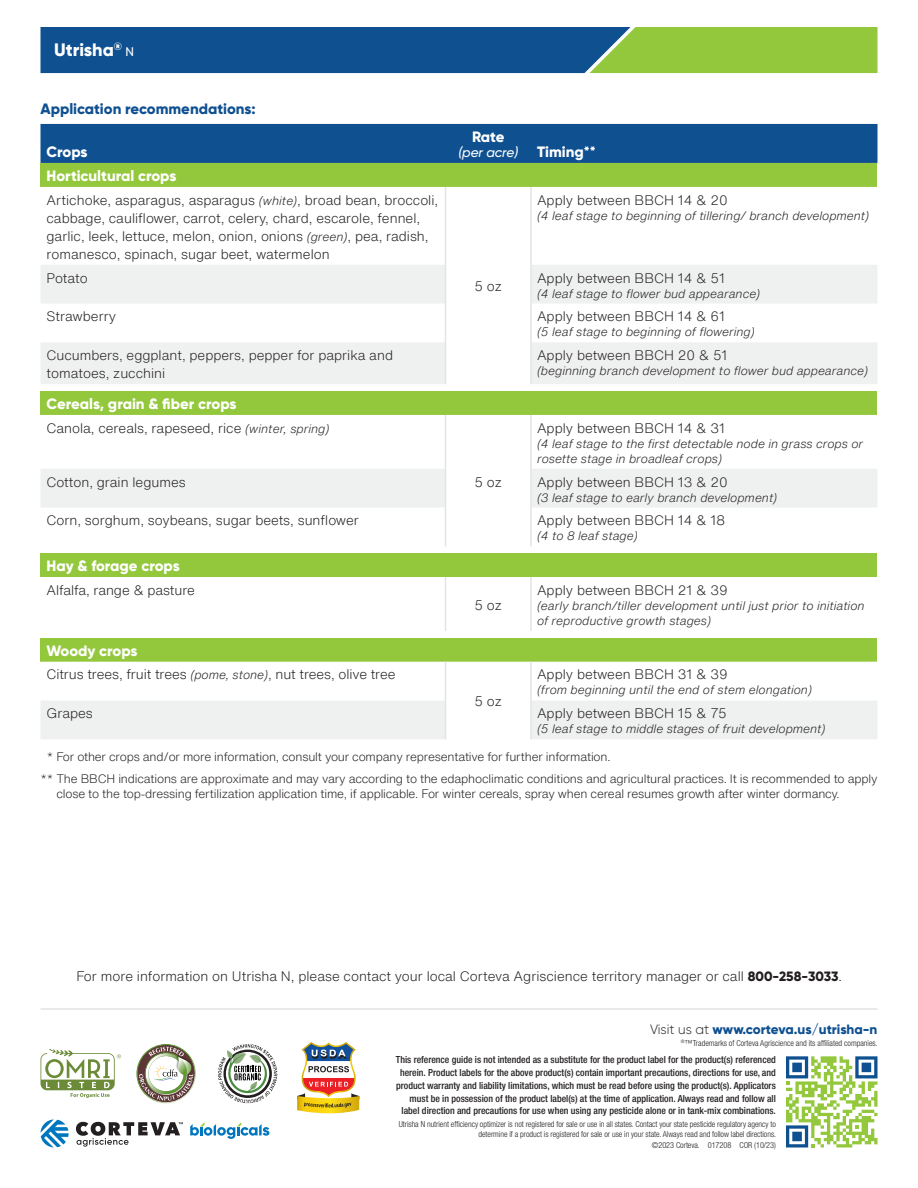
<style>
.page{position:relative;width:918px;height:1188px;background:#fff}
.page>*{position:absolute;margin:0;border:0;box-sizing:border-box;transform-origin:0 0}
.t1{font:800 18px "Gilroy";color:#fff}
.T_Header_-_1__10pt_GEW{font:800 15px "Gilroy";color:#fff}
.Subhead_-_1__10pt_GE-1{font:800 15px "Gilroy";color:#0f5091}
.Copy_-_1__9pt_HL{font:300 13.5px/18px "Helvetica Now Text";color:#231f20}
.t2{font:800 13.5px "Gilroy";color:#0f5091}
.T_Header_-_1__10pt_GEW-2{font:italic 500 13.5px "Gilroy";color:#fff}
.t3{font:500 12.6px "Gilroy";color:#fff}
.Copy_-_1__9pt_HL-2{font:italic 300 12px/15px "Helvetica Now Text";color:#231f20}
.Copy_-_1__9pt_HL-3{font:300 12px/15px "Helvetica Now Text";letter-spacing:-.015em;color:#231f20}
.Legal_-_2__6_5pt_HMCK{font:500 condensed 9.75px/12.8px "Helvetica Neue LT Std";color:#231f20;text-align:right}
.Legal_-_1__5_5pt_HLCK{font:300 condensed 8.25px/10.5px "Helvetica Neue LT Std";letter-spacing:-.005em;color:#231f20;text-align:right}
.s1{font-style:italic;font-size:12px}
.s2{font-family:"Gilroy";font-weight:800}
.s3{font-weight:300;color:#231f20}
</style>
<div class="page">
<svg style="left:41px;top:27px;width:837px;height:46px;background:#397677"></svg>
<hr style="left:40px;top:1008px;width:838px;height:2px;background:#e2e4e2">
<div style="left:40px;top:124px;width:838px;height:39px;background:#0f5091"></div>
<div style="left:40px;top:163px;width:838px;height:24px;background:#94c83c"></div>
<svg style="left:41px;top:265px;width:836px;height:119px;fill:#eff1f0"></svg>
<hr style="left:445px;top:187px;width:1px;height:78px;background:#e2e4e2">
<hr style="left:530px;top:187px;width:2px;height:78px;background:#e2e4e2">
<hr style="left:445px;top:265px;width:1px;height:39px;background:#e2e4e2">
<hr style="left:530px;top:265px;width:2px;height:39px;background:#e2e4e2">
<hr style="left:445px;top:304px;width:1px;height:38px;background:#e2e4e2">
<hr style="left:530px;top:304px;width:2px;height:38px;background:#e2e4e2">
<hr style="left:445px;top:342px;width:1px;height:42px;background:#e2e4e2">
<hr style="left:530px;top:342px;width:2px;height:42px;background:#e2e4e2">
<div style="left:40px;top:391px;width:838px;height:24px;background:#94c83c"></div>
<svg style="left:41px;top:469px;width:836px;height:39px"></svg>
<hr style="left:445px;top:415px;width:1px;height:54px;background:#e2e4e2">
<hr style="left:530px;top:415px;width:2px;height:54px;background:#e2e4e2">
<hr style="left:445px;top:469px;width:1px;height:39px;background:#e2e4e2">
<hr style="left:530px;top:469px;width:2px;height:39px;background:#e2e4e2">
<hr style="left:445px;top:508px;width:1px;height:38px;background:#e2e4e2">
<hr style="left:530px;top:508px;width:2px;height:38px;background:#e2e4e2">
<div style="left:40px;top:553px;width:838px;height:24px;background:#94c83c"></div>
<hr style="left:445px;top:577px;width:1px;height:54px;background:#e2e4e2">
<hr style="left:530px;top:577px;width:2px;height:54px;background:#e2e4e2">
<div style="left:40px;top:638px;width:838px;height:24px;background:#94c83c"></div>
<svg style="left:41px;top:700px;width:836px;height:39px"></svg>
<hr style="left:445px;top:662px;width:1px;height:38px;background:#e2e4e2">
<hr style="left:530px;top:662px;width:2px;height:38px;background:#e2e4e2">
<hr style="left:445px;top:700px;width:1px;height:39px;background:#e2e4e2">
<hr style="left:530px;top:700px;width:2px;height:39px;background:#e2e4e2">
<svg style="left:786px;top:1056px;width:92px;height:92px"></svg>
<svg style="left:41px;top:1049px;width:80px;height:49px"></svg>
<svg style="left:136px;top:1044px;width:60px;height:59px"></svg>
<svg style="left:218px;top:1044px;width:59px;height:59px"></svg>
<svg style="left:40px;top:1119px;width:29px;height:28px"></svg>
<svg style="left:76px;top:1122px;width:107px;height:25px"></svg>
<svg style="left:190px;top:1122px;width:79px;height:17px"></svg>
<svg style="left:297px;top:1042px;width:62px;height:72px"></svg>
<h1 class="t1" style="left:54px;top:39px;width:70px">Utrisha<sup>®</sup></h1>
<p class="t3" style="left:125px;top:44px;width:10px">N</p>
<p class="Subhead_-_1__10pt_GE-1" style="left:40px;top:99px;width:217px">Application recommendations:</p>
<p class="T_Header_-_1__10pt_GEW" style="left:46px;top:142px;width:43px">Crops</p>
<p class="T_Header_-_1__10pt_GEW" style="left:46px;top:166px;width:131px">Horticultural crops</p>
<p class="Copy_-_1__9pt_HL" style="left:46px;top:190px;width:393px">Artichoke, asparagus, asparagus <span class="s1">(white)</span>, broad bean, broccoli, cabbage, cauliflower, carrot, celery, chard, escarole, fennel, garlic, leek, lettuce, melon, onion, onions <span class="s1">(green)</span>, pea, radish, romanesco, spinach, sugar beet, watermelon</p>
<p class="T_Header_-_1__10pt_GEW" style="left:472px;top:127px;width:34px">Rate</p>
<p class="T_Header_-_1__10pt_GEW-2" style="left:458px;top:144px;width:61px">(per acre)</p>
<p class="T_Header_-_1__10pt_GEW" style="left:537px;top:142px;width:60px">Timing**</p>
<p class="Copy_-_1__9pt_HL" style="left:537px;top:190px;width:192px">Apply between BBCH 14 &amp; 20</p>
<p class="Copy_-_1__9pt_HL-2" style="left:537px;top:208px;width:334px">(4 leaf stage to beginning of tillering/ branch development)</p>
<p class="Copy_-_1__9pt_HL" style="left:46px;top:268px;width:43px">Potato</p>
<p class="Copy_-_1__9pt_HL" style="left:537px;top:268px;width:190px">Apply between BBCH 14 &amp; 51</p>
<p class="Copy_-_1__9pt_HL-2" style="left:537px;top:285px;width:225px">(4 leaf stage to flower bud appearance)</p>
<p class="Copy_-_1__9pt_HL" style="left:46px;top:307px;width:71px">Strawberry</p>
<p class="Copy_-_1__9pt_HL" style="left:537px;top:307px;width:190px">Apply between BBCH 14 &amp; 61</p>
<p class="Copy_-_1__9pt_HL-2" style="left:537px;top:324px;width:219px">(5 leaf stage to beginning of flowering)</p>
<p class="Copy_-_1__9pt_HL" style="left:46px;top:346px;width:348px">Cucumbers, eggplant, peppers, pepper for paprika and tomatoes, zucchini</p>
<p class="Copy_-_1__9pt_HL" style="left:537px;top:346px;width:192px">Apply between BBCH 20 &amp; 51</p>
<p class="Copy_-_1__9pt_HL" style="left:475px;top:277px;width:29px">5 oz</p>
<p class="Copy_-_1__9pt_HL-2" style="left:537px;top:363px;width:333px">(beginning branch development to flower bud appearance)</p>
<p class="T_Header_-_1__10pt_GEW" style="left:46px;top:394px;width:192px">Cereals, grain &amp; fiber crops</p>
<p class="Copy_-_1__9pt_HL" style="left:46px;top:418px;width:285px">Canola, cereals, rapeseed, rice <span class="s1">(winter, spring)</span></p>
<p class="Copy_-_1__9pt_HL" style="left:537px;top:418px;width:190px">Apply between BBCH 14 &amp; 31</p>
<p class="Copy_-_1__9pt_HL-2" style="left:537px;top:436px;width:328px">(4 leaf stage to the first detectable node in grass crops or rosette stage in broadleaf crops)</p>
<p class="Copy_-_1__9pt_HL" style="left:46px;top:472px;width:141px">Cotton, grain legumes</p>
<p class="Copy_-_1__9pt_HL" style="left:537px;top:472px;width:192px">Apply between BBCH 13 &amp; 20</p>
<p class="Copy_-_1__9pt_HL-2" style="left:537px;top:489px;width:242px">(3 leaf stage to early branch development)</p>
<p class="Copy_-_1__9pt_HL" style="left:46px;top:511px;width:314px">Corn, sorghum, soybeans, sugar beets, sunflower</p>
<p class="Copy_-_1__9pt_HL" style="left:537px;top:511px;width:190px">Apply between BBCH 14 &amp; 18</p>
<p class="Copy_-_1__9pt_HL-2" style="left:537px;top:528px;width:102px">(4 to 8 leaf stage)</p>
<p class="T_Header_-_1__10pt_GEW" style="left:46px;top:556px;width:135px">Hay &amp; forage crops</p>
<p class="Copy_-_1__9pt_HL" style="left:46px;top:581px;width:150px">Alfalfa, range &amp; pasture</p>
<p class="Copy_-_1__9pt_HL" style="left:475px;top:596px;width:29px">5 oz</p>
<p class="Copy_-_1__9pt_HL" style="left:475px;top:472px;width:29px">5 oz</p>
<p class="Copy_-_1__9pt_HL" style="left:537px;top:581px;width:192px">Apply between BBCH 21 &amp; 39</p>
<p class="Copy_-_1__9pt_HL-2" style="left:537px;top:598px;width:329px">(early branch/tiller development until just prior to initiation of reproductive growth stages)</p>
<p class="T_Header_-_1__10pt_GEW" style="left:46px;top:641px;width:93px">Woody crops</p>
<p class="Copy_-_1__9pt_HL" style="left:46px;top:665px;width:351px">Citrus trees, fruit trees <span class="s1">(pome, stone)</span>, nut trees, olive tree</p>
<p class="Copy_-_1__9pt_HL" style="left:537px;top:665px;width:192px">Apply between BBCH 31 &amp; 39</p>
<p class="Copy_-_1__9pt_HL-2" style="left:537px;top:682px;width:277px">(from beginning until the end of stem elongation)</p>
<p class="Copy_-_1__9pt_HL" style="left:475px;top:692px;width:29px">5 oz</p>
<p class="Copy_-_1__9pt_HL" style="left:46px;top:704px;width:48px">Grapes</p>
<p class="Copy_-_1__9pt_HL" style="left:537px;top:704px;width:191px">Apply between BBCH 15 &amp; 75</p>
<p class="Copy_-_1__9pt_HL-2" style="left:537px;top:721px;width:290px">(5 leaf stage to middle stages of fruit development)</p>
<p class="Copy_-_1__9pt_HL-3" style="left:47px;top:749px;width:565px">* For other crops and/or more information, consult your company representative for further information.</p>
<p class="Copy_-_1__9pt_HL-3" style="left:56px;top:771px;width:823px;text-indent:-16px">** The BBCH indications are approximate and may vary according to the edaphoclimatic conditions and agricultural practices. It is recommended to apply close to the top-dressing fertilization application time, if applicable. For winter cereals, spray when cereal resumes growth after winter dormancy.</p>
<p class="Copy_-_1__9pt_HL" style="left:76px;top:967px;width:767px">For more information on Utrisha N, please contact your local Corteva Agriscience territory manager or call <span class="s2">800-258-3033</span>.</p>
<p class="t2" style="left:650px;top:1021px;width:229px"><span class="s3">Visit us at</span> www.corteva.us/utrisha-n</p>
<p class="Legal_-_1__5_5pt_HLCK" style="left:681px;top:1038px;width:198px"><sup>®</sup>™Trademarks of Corteva Agriscience and its affiliated companies.</p>
<p class="Legal_-_2__6_5pt_HMCK" style="left:396px;top:1053px;width:382px">This reference guide is not intended as a substitute for the product label for the product(s) referenced herein. Product labels for the above product(s) contain important precautions, directions for use, and product warranty and liability limitations, which must be read before using the product(s). Applicators must be in possession of the product label(s) at the time of application. Always read and follow all label direction and precautions for use when using any pesticide alone or in tank-mix combinations.</p>
<p class="Legal_-_1__5_5pt_HLCK" style="left:399px;top:1118px;width:379px">Utrisha N nutrient efficiency optimizer is not registered for sale or use in all states. Contact your state pesticide regulatory agency to determine if a product is registered for sale or use in your state. Always read and follow label directions.<br>©2023 Corteva. 017208 COR (10/23)</p>
</div>
